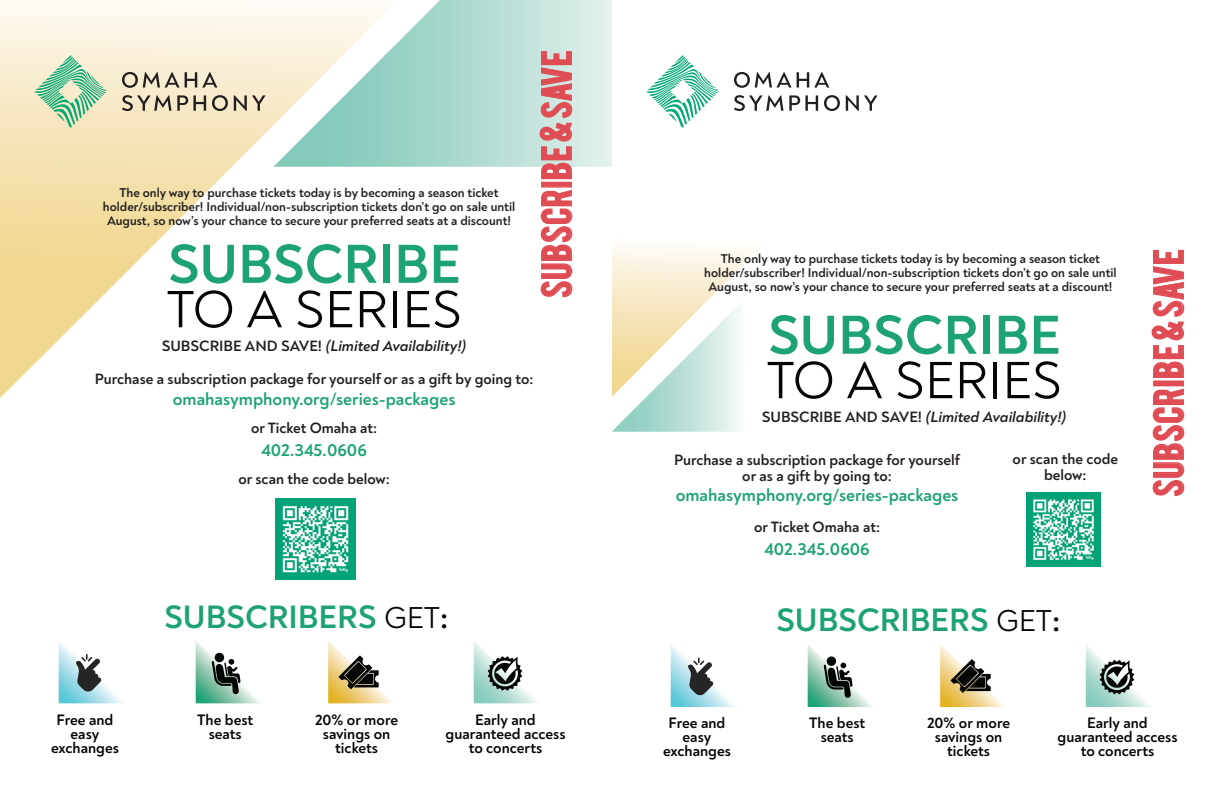
<style>
.page{position:relative;width:1224px;height:792px;background:#fff}
.page>*{position:absolute;margin:0;border:0;box-sizing:border-box;transform-origin:0 0}
.t1{font:700 55.9px "Noah";color:#1da276}
.t2{font:53.4px "Noah";color:#040604}
.t3{font:33.1px "Bebas";letter-spacing:.02em;color:#e04c53}
.t4{font:700 33px "Noah";color:#1da276}
.t5{font:700 17.8px "Noah";color:#1da276}
.t6{font:700 15.4px/14px "Noah";color:#040604;text-align:center}
.t7{font:700 15.2px/16px "Noah";color:#231f20;text-align:center}
.t8{font:italic 700 15.2px "Noah";color:#231f20}
.t9{font:700 13px/14px "Noah";color:#231f20;text-align:center}
.s1{font-style:italic}
.s2{font-weight:400;font-size:30.8px;color:#040604}
.s3{font-size:30.8px;color:#040604}
.s4{font-style:normal}
</style>
<div class="page">
<svg style="left:404px;top:0;width:208px;height:167px;background:#bce0d8"></svg>
<svg style="left:0;top:0;width:404px;height:398px"></svg>
<svg style="left:540px;top:189px;width:33px;height:109px"></svg>
<div style="left:541px;top:182px;width:31px;height:6px;border:1px solid #e04c53"></div>
<svg style="left:539px;top:50px;width:35px;height:130px;background:#d6bfbd"></svg>
<svg style="left:34px;top:55px;width:73px;height:73px;background:#bddbb7"></svg>
<svg style="left:212px;top:95px;width:16px;height:16px"></svg>
<svg style="left:234px;top:95px;width:32px;height:16px"></svg>
<svg style="left:122px;top:95px;width:84px;height:16px"></svg>
<svg style="left:122px;top:72px;width:95px;height:16px;background:#b9af9c"></svg>
<svg style="left:59px;top:641px;width:64px;height:62px"></svg>
<svg style="left:328px;top:641px;width:65px;height:62px"></svg>
<svg style="left:474px;top:641px;width:64px;height:62px"></svg>
<svg style="left:196px;top:641px;width:65px;height:62px"></svg>
<img style="left:275px;top:498px;width:81px;height:81px">
<svg style="left:612px;top:247px;width:145px;height:185px"></svg>
<svg style="left:1152px;top:388px;width:33px;height:108px"></svg>
<div style="left:1153px;top:381px;width:31px;height:5px;border:1px solid #e04c53"></div>
<svg style="left:1151px;top:249px;width:34px;height:129px"></svg>
<svg style="left:671px;top:645px;width:64px;height:62px"></svg>
<svg style="left:940px;top:645px;width:65px;height:62px"></svg>
<svg style="left:1086px;top:645px;width:64px;height:62px"></svg>
<svg style="left:808px;top:645px;width:65px;height:62px"></svg>
<svg style="left:646px;top:55px;width:73px;height:73px"></svg>
<svg style="left:824px;top:95px;width:16px;height:16px"></svg>
<svg style="left:846px;top:95px;width:32px;height:16px"></svg>
<svg style="left:734px;top:95px;width:84px;height:16px"></svg>
<svg style="left:734px;top:72px;width:95px;height:16px"></svg>
<img style="left:1026px;top:492px;width:75px;height:74px">
<h3 class="t3" style="left:532px;top:298px;width:249px;rotate:-90deg">SUBSCRIBE &amp; SAVE</h3>
<p class="t9" style="left:103px;top:186px;width:414px">The only way to purchase tickets today is by becoming a season ticket holder/subscriber! Individual/non-subscription tickets don’t go on sale until<br>August, so now’s your chance to secure your preferred seats at a discount!</p>
<h1 class="t1" style="left:168px;top:229px;width:294px">SUBSCRIBE</h1>
<h2 class="t2" style="left:166px;top:277px;width:297px">TO A SERIES</h2>
<p class="t7" style="left:95px;top:330px;width:440px;line-height:33px">SUBSCRIBE AND SAVE! <span class="s1">(Limited Availability!)<br></span>Purchase a subscription package for yourself or as a gift by going to:</p>
<h3 class="t5" style="left:173px;top:388px;width:284px">omahasymphony.org/series-packages</h3>
<p class="t7" style="left:251px;top:420px;width:128px">or Ticket Omaha at:</p>
<h3 class="t5" style="left:261px;top:438px;width:107px">402.345.0606</h3>
<p class="t7" style="left:238px;top:470px;width:153px">or scan the code below:</p>
<h3 class="t4" style="left:164px;top:596px;width:286px">SUBSCRIBERS <span class="s2">GET</span><span class="s3">:</span></h3>
<p class="t6" style="left:51px;top:712px;width:69px">Free and easy exchanges</p>
<p class="t6" style="left:197px;top:712px;width:57px">The best seats</p>
<p class="t6" style="left:315px;top:712px;width:85px">20% or more savings on tickets</p>
<p class="t6" style="left:446px;top:712px;width:121px">Early and guaranteed access to concerts</p>
<p class="t9" style="left:704px;top:252px;width:414px">The only way to purchase tickets today is by becoming a season ticket holder/subscriber! Individual/non-subscription tickets don’t go on sale until<br>August, so now’s your chance to secure your preferred seats at a discount!</p>
<h1 class="t1" style="left:768px;top:300px;width:294px">SUBSCRIBE</h1>
<h2 class="t2" style="left:766px;top:348px;width:297px">TO A SERIES</h2>
<p class="t8" style="left:762px;top:408px;width:306px"><span class="s4">SUBSCRIBE AND SAVE!</span> (Limited Availability!)</p>
<p class="t7" style="left:674px;top:452px;width:288px">Purchase a subscription package for yourself or as a gift by going to:</p>
<h3 class="t5" style="left:676px;top:484px;width:284px">omahasymphony.org/series-packages</h3>
<p class="t7" style="left:754px;top:519px;width:128px">or Ticket Omaha at:</p>
<h3 class="t5" style="left:764px;top:538px;width:107px">402.345.0606</h3>
<p class="t7" style="left:1013px;top:451px;width:107px">or scan the code below:</p>
<h3 class="t4" style="left:776px;top:599px;width:286px">SUBSCRIBERS <span class="s2">GET</span><span class="s3">:</span></h3>
<h3 class="t3" style="left:1144px;top:497px;width:249px;rotate:-90deg">SUBSCRIBE &amp; SAVE</h3>
<p class="t6" style="left:663px;top:716px;width:69px">Free and easy exchanges</p>
<p class="t6" style="left:809px;top:716px;width:57px">The best seats</p>
<p class="t6" style="left:927px;top:716px;width:85px">20% or more savings on tickets</p>
<p class="t6" style="left:1058px;top:716px;width:121px">Early and guaranteed access to concerts</p>
</div>
